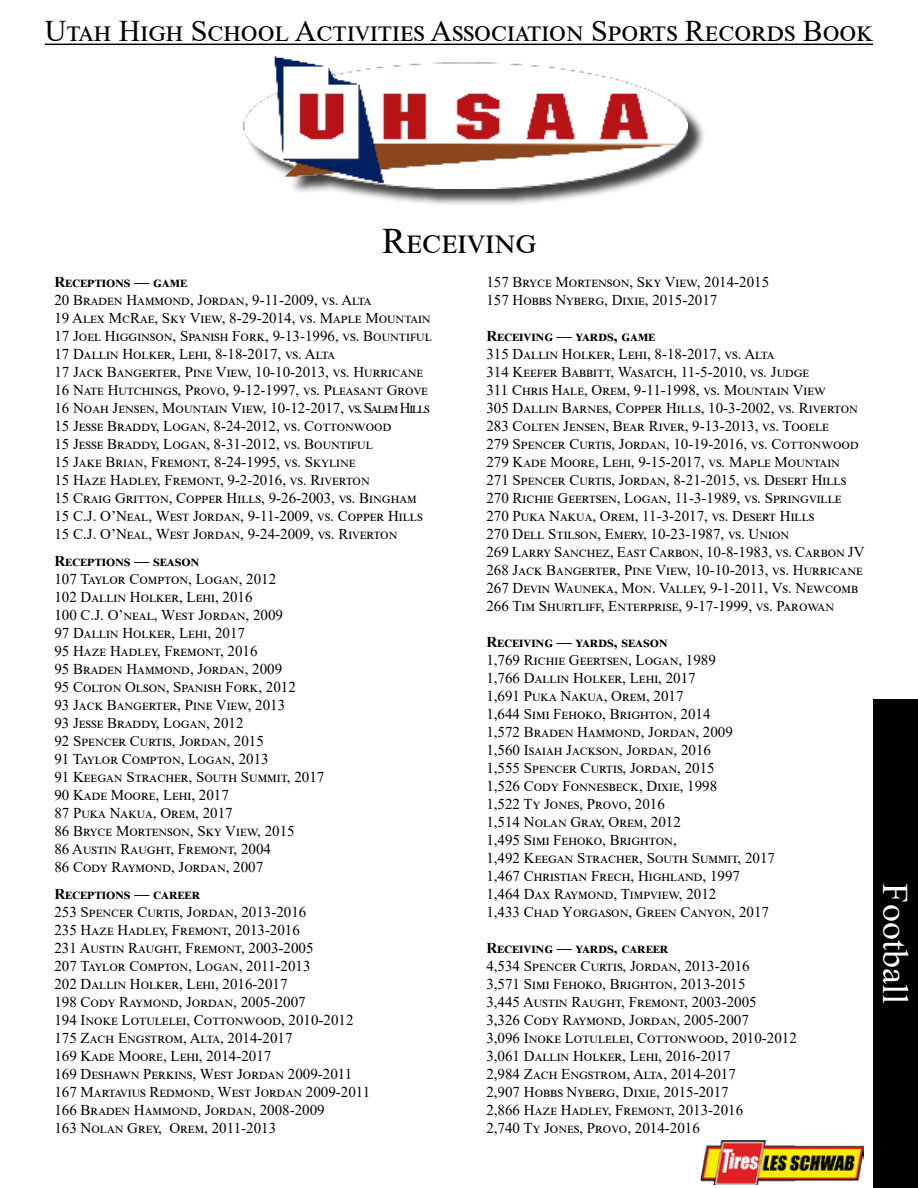
<style>
.page{position:relative;width:918px;height:1188px;background:#fff}
.page>*{position:absolute;margin:0;border:0;box-sizing:border-box;transform-origin:0 0}
.t1{font:36px "Times New Roman";color:#000}
.t2{font:36px "Times New Roman";color:#fff}
.t3{font:30px "Times New Roman";color:#000}
.t4{font:15px/18px "Times New Roman";color:#000}
.t5{font:700 15px "Times New Roman";color:#000}
</style>
<div class="page">
<hr style="left:45px;top:44px;width:828px;height:1px;background:#000">
<div style="left:245px;top:60px;width:461px;height:147px;background:#000;opacity:.75"></div>
<img style="left:243px;top:57px;width:445px;height:131px">
<img style="left:700px;top:1140px;width:164px;height:44px">
<div style="left:873px;top:699px;width:45px;height:489px;background:#000"></div>
<h2 class="t3" style="left:45px;top:10px;width:830px">Utah High School Activities Association Sports Records Book</h2>
<h1 class="t1" style="left:382px;top:215px;width:156px">Receiving</h1>
<p class="t5" style="left:54px;top:271px;width:134px">Receptions — game</p>
<p class="t4" style="left:54px;top:290px;width:379px">20 Braden Hammond, Jordan, 9-11-2009, vs. Alta<br>19 Alex McRae, Sky View, 8-29-2014, vs. Maple Mountain 17 Joel Higginson, Spanish Fork, 9-13-1996, vs. Bountiful 17 Dallin Holker, Lehi, 8-18-2017, vs. Alta<br>17 Jack Bangerter, Pine View, 10-10-2013, vs. Hurricane 16 Nate Hutchings, Provo, 9-12-1997, vs. Pleasant Grove 16 Noah Jensen, Mountain View, 10-12-2017, vs. Salem Hills 15 Jesse Braddy, Logan, 8-24-2012, vs. Cottonwood<br>15 Jesse Braddy, Logan, 8-31-2012, vs. Bountiful<br>15 Jake Brian, Fremont, 8-24-1995, vs. Skyline<br>15 Haze Hadley, Fremont, 9-2-2016, vs. Riverton<br>15 Craig Gritton, Copper Hills, 9-26-2003, vs. Bingham 15 C.J. O’Neal, West Jordan, 9-11-2009, vs. Copper Hills 15 C.J. O’Neal, West Jordan, 9-24-2009, vs. Riverton</p>
<p class="t5" style="left:54px;top:550px;width:146px">Receptions — season</p>
<p class="t4" style="left:54px;top:569px;width:272px">107 Taylor Compton, Logan, 2012<br>102 Dallin Holker, Lehi, 2016<br>100 C.J. O’neal, West Jordan, 2009<br>97 Dallin Holker, Lehi, 2017<br>95 Haze Hadley, Fremont, 2016<br>95 Braden Hammond, Jordan, 2009<br>95 Colton Olson, Spanish Fork, 2012<br>93 Jack Bangerter, Pine View, 2013<br>93 Jesse Braddy, Logan, 2012<br>92 Spencer Curtis, Jordan, 2015<br>91 Taylor Compton, Logan, 2013<br>91 Keegan Stracher, South Summit, 2017<br>90 Kade Moore, Lehi, 2017<br>87 Puka Nakua, Orem, 2017<br>86 Bryce Mortenson, Sky View, 2015<br>86 Austin Raught, Fremont, 2004<br>86 Cody Raymond, Jordan, 2007</p>
<p class="t5" style="left:54px;top:883px;width:147px">Receptions — career</p>
<p class="t4" style="left:54px;top:902px;width:317px">253 Spencer Curtis, Jordan, 2013-2016<br>235 Haze Hadley, Fremont, 2013-2016<br>231 Austin Raught, Fremont, 2003-2005<br>207 Taylor Compton, Logan, 2011-2013<br>202 Dallin Holker, Lehi, 2016-2017<br>198 Cody Raymond, Jordan, 2005-2007<br>194 Inoke Lotulelei, Cottonwood, 2010-2012<br>175 Zach Engstrom, Alta, 2014-2017<br>169 Kade Moore, Lehi, 2014-2017<br>169 Deshawn Perkins, West Jordan 2009-2011<br>167 Martavius Redmond, West Jordan 2009-2011<br>166 Braden Hammond, Jordan, 2008-2009<br>163 Nolan Grey, Orem, 2011-2013</p>
<p class="t4" style="left:486px;top:272px;width:284px">157 Bryce Mortenson, Sky View, 2014-2015<br>157 Hobbs Nyberg, Dixie, 2015-2017</p>
<p class="t5" style="left:486px;top:325px;width:170px">Receiving — yards, game</p>
<p class="t4" style="left:486px;top:344px;width:380px">315 Dallin Holker, Lehi, 8-18-2017, vs. Alta<br>314 Keefer Babbitt, Wasatch, 11-5-2010, vs. Judge<br>311 Chris Hale, Orem, 9-11-1998, vs. Mountain View<br>305 Dallin Barnes, Copper Hills, 10-3-2002, vs. Riverton 283 Colten Jensen, Bear River, 9-13-2013, vs. Tooele<br>279 Spencer Curtis, Jordan, 10-19-2016, vs. Cottonwood 279 Kade Moore, Lehi, 9-15-2017, vs. Maple Mountain 271 Spencer Curtis, Jordan, 8-21-2015, vs. Desert Hills 270 Richie Geertsen, Logan, 11-3-1989, vs. Springville 270 Puka Nakua, Orem, 11-3-2017, vs. Desert Hills<br>270 Dell Stilson, Emery, 10-23-1987, vs. Union<br>269 Larry Sanchez, East Carbon, 10-8-1983, vs. Carbon JV 268 Jack Bangerter, Pine View, 10-10-2013, vs. Hurricane 267 Devin Wauneka, Mon. Valley, 9-1-2011, Vs. Newcomb 266 Tim Shurtliff, Enterprise, 9-17-1999, vs. Parowan</p>
<p class="t5" style="left:486px;top:631px;width:183px">Receiving — yards, season</p>
<p class="t4" style="left:486px;top:650px;width:290px">1,769 Richie Geertsen, Logan, 1989<br>1,766 Dallin Holker, Lehi, 2017<br>1,691 Puka Nakua, Orem, 2017<br>1,644 Simi Fehoko, Brighton, 2014<br>1,572 Braden Hammond, Jordan, 2009<br>1,560 Isaiah Jackson, Jordan, 2016<br>1,555 Spencer Curtis, Jordan, 2015<br>1,526 Cody Fonnesbeck, Dixie, 1998<br>1,522 Ty Jones, Provo, 2016<br>1,514 Nolan Gray, Orem, 2012<br>1,495 Simi Fehoko, Brighton,<br>1,492 Keegan Stracher, South Summit, 2017<br>1,467 Christian Frech, Highland, 1997<br>1,464 Dax Raymond, Timpview, 2012<br>1,433 Chad Yorgason, Green Canyon, 2017</p>
<p class="t5" style="left:486px;top:937px;width:184px">Receiving — yards, career</p>
<p class="t4" style="left:486px;top:956px;width:312px">4,534 Spencer Curtis, Jordan, 2013-2016<br>3,571 Simi Fehoko, Brighton, 2013-2015<br>3,445 Austin Raught, Fremont, 2003-2005<br>3,326 Cody Raymond, Jordan, 2005-2007<br>3,096 Inoke Lotulelei, Cottonwood, 2010-2012<br>3,061 Dallin Holker, Lehi, 2016-2017<br>2,984 Zach Engstrom, Alta, 2014-2017<br>2,907 Hobbs Nyberg, Dixie, 2015-2017<br>2,866 Haze Hadley, Fremont, 2013-2016<br>2,740 Ty Jones, Provo, 2014-2016</p>
<h1 class="t2" style="left:920px;top:883px;width:122px;rotate:90deg">Football</h1>
</div>
